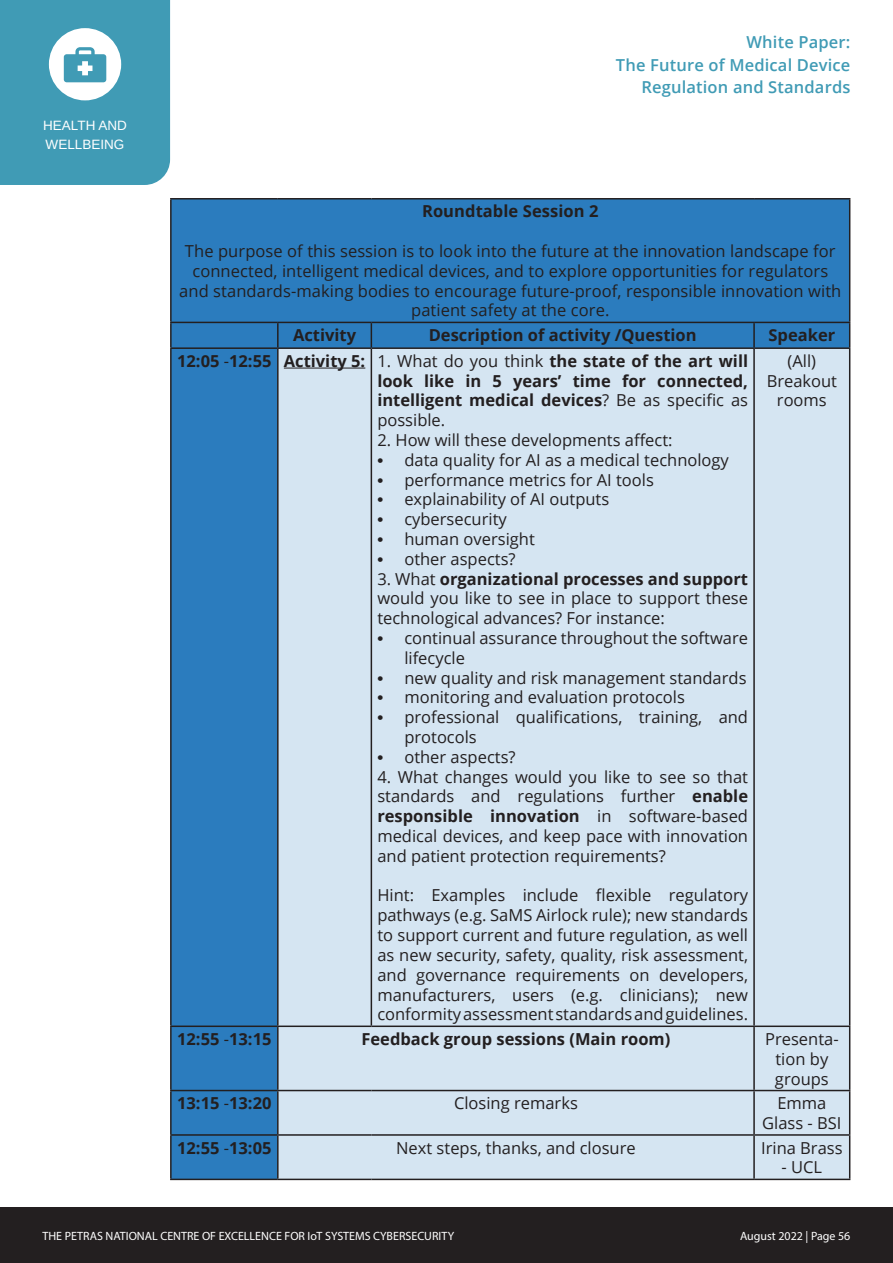
<style>
.page{position:relative;width:893px;height:1263px;background:#fff}
.page>*{position:absolute;margin:0;border:0;box-sizing:border-box;transform-origin:0 0}
.Title_1{font:16.5px/19.8px "Open Sans";color:#231f20;text-align:center}
.Title_1-2{font:700 16.5px/19.8px "Open Sans";color:#231f20;text-align:justify}
.t1{font:600 16.5px/22.5px "Open Sans";letter-spacing:.01em;color:#409bb5;text-align:right}
.t2{font:13.5px/19.5px "Arimo";color:#fff}
.t3{font:12px "Myriad Pro";color:#fff}
.s1{font-weight:400}
.s2{font-family:"Arimo";font-weight:700}
.s3{font-weight:700}
</style>
<div class="page">
<div style="left:0;top:1207px;width:893px;height:56px;background:#231f20"></div>
<svg style="left:0;top:0;width:170px;height:185px;background:#52a4bc"></svg>
<div style="left:172px;top:200px;width:677px;height:978px;background:#2b7cbe"></div>
<div style="left:279px;top:349px;width:570px;height:829px;background:#d5e5f2"></div>
<hr style="left:170px;top:198px;width:108px;height:2px;background:#231f20">
<hr style="left:170px;top:199px;width:2px;height:123px;background:#231f20">
<hr style="left:278px;top:198px;width:93px;height:2px;background:#231f20">
<hr style="left:371px;top:198px;width:383px;height:2px;background:#231f20">
<hr style="left:754px;top:198px;width:96px;height:2px;background:#231f20">
<hr style="left:849px;top:199px;width:1px;height:123px;background:#231f20">
<hr style="left:170px;top:322px;width:108px;height:1px;background:#231f20">
<hr style="left:170px;top:323px;width:2px;height:24px;background:#231f20">
<hr style="left:278px;top:322px;width:93px;height:1px;background:#231f20">
<hr style="left:277px;top:323px;width:2px;height:24px;background:#231f20">
<hr style="left:371px;top:322px;width:383px;height:1px;background:#231f20">
<svg style="left:371px;top:323px;width:1px;height:24px"></svg>
<hr style="left:754px;top:322px;width:96px;height:1px;background:#231f20">
<hr style="left:753px;top:323px;width:2px;height:24px;background:#231f20">
<svg style="left:849px;top:323px;width:1px;height:24px"></svg>
<hr style="left:170px;top:347px;width:108px;height:2px;background:#231f20">
<hr style="left:170px;top:349px;width:2px;height:676px;background:#231f20">
<hr style="left:278px;top:347px;width:93px;height:2px;background:#231f20">
<hr style="left:277px;top:349px;width:2px;height:676px;background:#231f20">
<hr style="left:371px;top:347px;width:383px;height:2px;background:#231f20">
<hr style="left:371px;top:349px;width:1px;height:676px;background:#231f20">
<hr style="left:754px;top:347px;width:96px;height:2px;background:#231f20">
<hr style="left:753px;top:349px;width:2px;height:676px;background:#231f20">
<hr style="left:849px;top:349px;width:1px;height:676px;background:#231f20">
<hr style="left:170px;top:1025px;width:108px;height:2px;background:#231f20">
<hr style="left:170px;top:1027px;width:2px;height:63px;background:#231f20">
<hr style="left:278px;top:1025px;width:93px;height:2px;background:#231f20">
<hr style="left:277px;top:1027px;width:2px;height:63px;background:#231f20">
<hr style="left:371px;top:1025px;width:383px;height:2px;background:#231f20">
<hr style="left:754px;top:1025px;width:96px;height:2px;background:#231f20">
<hr style="left:753px;top:1027px;width:2px;height:63px;background:#231f20">
<hr style="left:849px;top:1027px;width:1px;height:63px;background:#231f20">
<hr style="left:170px;top:1090px;width:108px;height:1px;background:#231f20">
<hr style="left:170px;top:1091px;width:2px;height:43px;background:#231f20">
<hr style="left:278px;top:1090px;width:93px;height:1px;background:#231f20">
<hr style="left:277px;top:1091px;width:2px;height:43px;background:#231f20">
<hr style="left:371px;top:1090px;width:383px;height:1px;background:#231f20">
<hr style="left:754px;top:1090px;width:96px;height:1px;background:#231f20">
<hr style="left:753px;top:1091px;width:2px;height:43px;background:#231f20">
<hr style="left:849px;top:1091px;width:1px;height:43px;background:#231f20">
<hr style="left:170px;top:1134px;width:108px;height:2px;background:#231f20">
<hr style="left:170px;top:1136px;width:2px;height:42px;background:#231f20">
<hr style="left:278px;top:1134px;width:93px;height:2px;background:#231f20">
<hr style="left:277px;top:1136px;width:2px;height:42px;background:#231f20">
<hr style="left:371px;top:1134px;width:383px;height:2px;background:#231f20">
<hr style="left:754px;top:1134px;width:96px;height:2px;background:#231f20">
<hr style="left:753px;top:1136px;width:2px;height:42px;background:#231f20">
<hr style="left:849px;top:1136px;width:1px;height:42px;background:#231f20">
<hr style="left:170px;top:1178px;width:108px;height:2px;background:#231f20">
<hr style="left:278px;top:1178px;width:93px;height:2px;background:#231f20">
<hr style="left:371px;top:1178px;width:383px;height:2px;background:#231f20">
<hr style="left:754px;top:1178px;width:96px;height:2px;background:#231f20">
<hr style="left:284px;top:368px;width:81px;height:1px;background:#231f20">
<p class="t2" style="left:43px;top:116px;width:85px">HEALTH AND<br>WELLBEING</p>
<p class="t1" style="left:616px;top:31px;width:236px">White Paper:<br>The Future of Medical Device<br>Regulation and Standards</p>
<p class="Title_1-2" style="left:422px;top:201px;width:178px">Roundtable Session 2</p>
<p class="Title_1" style="left:179px;top:241px;width:664px">The purpose of this session is to look into the future at the innovation landscape for connected, intelligent medical devices, and to explore opportunities for regulators and standards-making bodies to encourage future-proof, responsible innovation with patient safety at the core.</p>
<p class="Title_1-2" style="left:293px;top:325px;width:65px">Activity</p>
<p class="Title_1-2" style="left:429px;top:325px;width:269px">Description of activity /Question</p>
<p class="Title_1-2" style="left:768px;top:325px;width:68px">Speaker</p>
<p class="Title_1-2" style="left:177px;top:350px;width:96px">12:05 <span class="s1">-</span>12:55</p>
<p class="Title_1-2" style="left:284px;top:350px;width:83px">Activity 5:</p>
<p class="Title_1-2" style="left:377px;top:350px;width:372px"><span class="s1">1. What do you think</span> the state of the art will look like in 5 years’ time for connected, intelligent medical devices<span class="s1">? Be as specific as possible.</span></p>
<p class="Title_1" style="left:377px;top:430px;width:297px">2. How will these developments affect:</p>
<p class="Title_1" style="left:377px;top:449px;width:353px"><span class="s2">•</span> data quality for AI as a medical technology</p>
<p class="Title_1" style="left:377px;top:469px;width:278px"><span class="s2">•</span> performance metrics for AI tools</p>
<p class="Title_1" style="left:377px;top:489px;width:233px"><span class="s2">•</span> explainability of AI outputs</p>
<p class="Title_1" style="left:377px;top:509px;width:131px"><span class="s2">•</span> cybersecurity</p>
<p class="Title_1" style="left:377px;top:529px;width:159px"><span class="s2">•</span> human oversight</p>
<p class="Title_1" style="left:377px;top:548px;width:140px"><span class="s2">•</span> other aspects?</p>
<p class="Title_1" style="left:377px;top:568px;width:372px;text-align:justify">3. What <span class="s3">organizational processes and support </span>would you like to see in place to support these technological advances? For instance:</p>
<p class="Title_1" style="left:404px;top:628px;width:345px;text-align:left;text-indent:-27px"><span class="s2">•</span> continual assurance throughout the software lifecycle</p>
<p class="Title_1" style="left:377px;top:667px;width:371px"><span class="s2">•</span> new quality and risk management standards</p>
<p class="Title_1" style="left:377px;top:687px;width:309px"><span class="s2">•</span> monitoring and evaluation protocols</p>
<p class="Title_1" style="left:404px;top:707px;width:345px;text-align:left;text-indent:-27px"><span class="s2">•</span> professional qualifications, training, and protocols</p>
<p class="Title_1" style="left:377px;top:746px;width:140px"><span class="s2">•</span> other aspects?</p>
<p class="Title_1" style="left:377px;top:766px;width:372px;text-align:justify">4. What changes would you like to see so that standards and regulations further <span class="s3">enable responsible innovation</span> in software-based medical devices, and keep pace with innovation and patient protection requirements?</p>
<p class="Title_1" style="left:377px;top:885px;width:372px;text-align:justify">Hint: Examples include flexible regulatory pathways (e.g. SaMS Airlock rule); new standards to support current and future regulation, as well as new security, safety, quality, risk assessment, and governance requirements on developers, manufacturers, users (e.g. clinicians); new conformity assessment standards and guidelines.</p>
<p class="Title_1" style="left:788px;top:350px;width:30px">(All)</p>
<p class="Title_1" style="left:767px;top:370px;width:72px">Breakout rooms</p>
<p class="Title_1-2" style="left:177px;top:1028px;width:96px">12:55 <span class="s1">-</span>13:15</p>
<p class="Title_1-2" style="left:361px;top:1028px;width:310px">Feedback group sessions (Main room)</p>
<p class="Title_1" style="left:765px;top:1028px;width:75px">Presenta-</p>
<p class="Title_1" style="left:775px;top:1048px;width:55px;text-align:left">tion by groups</p>
<p class="Title_1-2" style="left:177px;top:1093px;width:96px">13:15 <span class="s1">-</span>13:20</p>
<p class="Title_1" style="left:454px;top:1093px;width:125px">Closing remarks</p>
<p class="Title_1" style="left:762px;top:1093px;width:81px">Emma<br>Glass - BSI</p>
<p class="Title_1-2" style="left:177px;top:1137px;width:96px">12:55 <span class="s1">-</span>13:05</p>
<p class="Title_1" style="left:396px;top:1137px;width:241px">Next steps, thanks, and closure</p>
<p class="Title_1" style="left:761px;top:1137px;width:83px">Irina Brass</p>
<p class="Title_1" style="left:782px;top:1157px;width:42px">- UCL</p>
<p class="t3" style="left:43px;top:1229px;width:413px">THE PETRAS NATIONAL CENTRE OF EXCELLENCE FOR IoT SYSTEMS CYBERSECURITY</p>
<p class="t3" style="left:740px;top:1228px;width:112px">August 2022 | Page 56</p>
</div>
